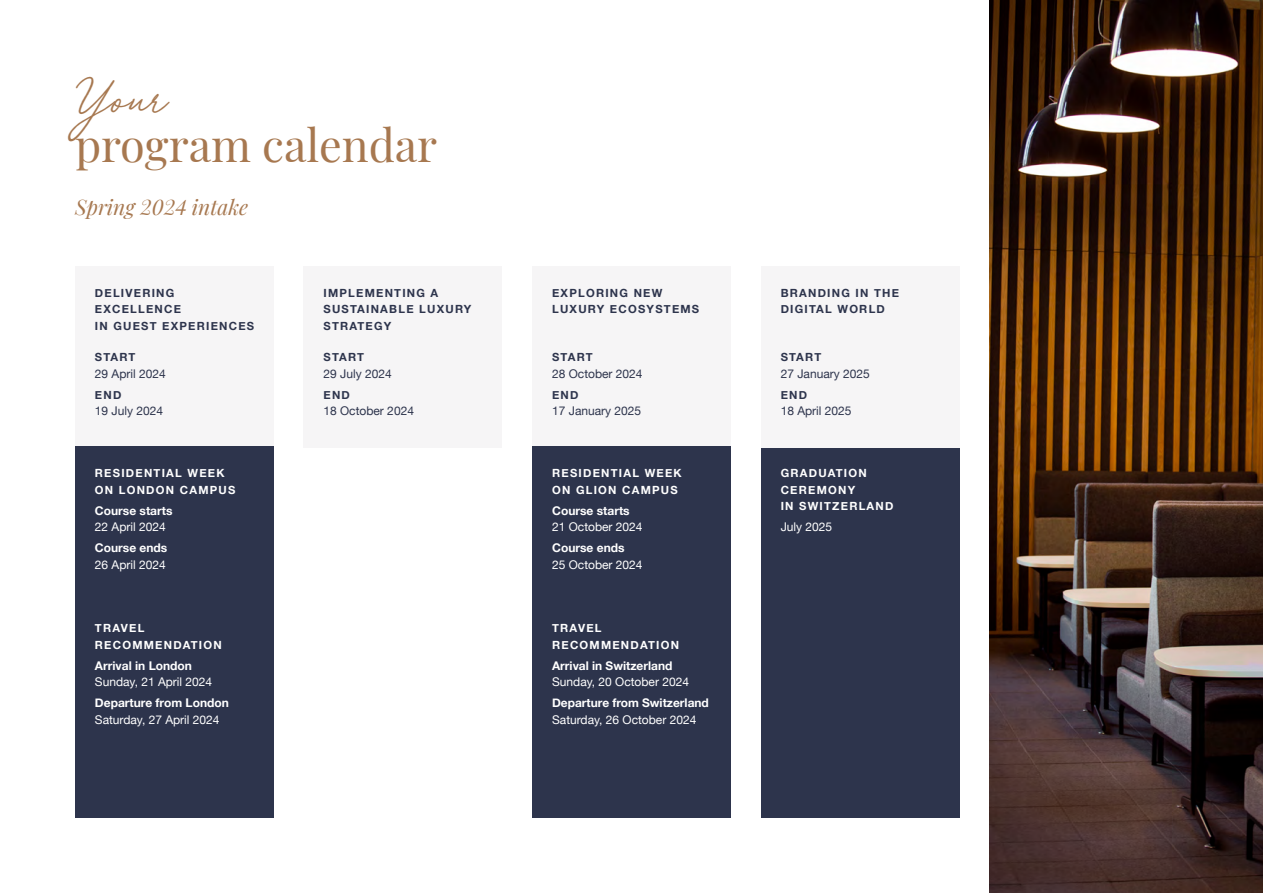
<style>
.page{position:relative;width:1263px;height:893px;background:#fff}
.page>*{position:absolute;margin:0;border:0;box-sizing:border-box;transform-origin:0 0}
.t1{font:45px "Playfair Display";color:#a77850}
.t2{font:45px "Red Vevet";color:#a77850}
.t3{font:italic 21px "Playfair Display";color:#a77850}
.t4{font:12px "Helvetica Neue";color:#fff}
.t5{font:700 12px "Helvetica Neue";color:#fff}
.t6{font:12px "Helvetica Neue";color:#2d344c}
.t7{font:700 11.25px/16.5px "Helvetica Neue";letter-spacing:.11em;color:#2d344c}
.t8{font:700 11.25px/16.5px "Helvetica Neue";letter-spacing:.11em;color:#fff}
</style>
<div class="page">
<div style="left:761px;top:446px;width:198px;height:372px;background:#2d344c"></div>
<div style="left:761px;top:266px;width:198px;height:181px;background:#f6f5f6"></div>
<div style="left:304px;top:266px;width:198px;height:181px;background:#f6f5f6"></div>
<div style="left:532px;top:266px;width:199px;height:181px;background:#f6f5f6"></div>
<div style="left:532px;top:446px;width:199px;height:372px;background:#2d344c"></div>
<div style="left:75px;top:266px;width:199px;height:181px;background:#f6f5f6"></div>
<div style="left:75px;top:446px;width:199px;height:372px;background:#2d344c"></div>
<img style="left:989px;top:0;width:274px;height:893px">
<h1 class="t2" style="left:75px;top:67px;width:94px">Your</h1>
<h1 class="t1" style="left:75px;top:109px;width:364px">program calendar</h1>
<h2 class="t3" style="left:75px;top:190px;width:175px">Spring 2024 intake</h2>
<p class="t7" style="left:95px;top:285px;width:161px">DELIVERING<br>EXCELLENCE<br>IN GUEST EXPERIENCES</p>
<p class="t7" style="left:95px;top:349px;width:42px">START</p>
<p class="t6" style="left:95px;top:365px;width:72px">29 April 2024</p>
<p class="t7" style="left:95px;top:387px;width:28px">END</p>
<p class="t6" style="left:95px;top:402px;width:70px">19 July 2024</p>
<p class="t8" style="left:95px;top:465px;width:142px">RESIDENTIAL WEEK<br>ON LONDON CAMPUS</p>
<p class="t5" style="left:95px;top:501px;width:79px">Course starts</p>
<p class="t4" style="left:95px;top:518px;width:72px">22 April 2024</p>
<p class="t5" style="left:95px;top:539px;width:74px">Course ends</p>
<p class="t4" style="left:95px;top:556px;width:72px">26 April 2024</p>
<p class="t8" style="left:95px;top:620px;width:128px">TRAVEL<br>RECOMMENDATION</p>
<p class="t5" style="left:95px;top:656px;width:99px">Arrival in London</p>
<p class="t4" style="left:95px;top:673px;width:119px">Sunday, 21 April 2024</p>
<p class="t5" style="left:95px;top:694px;width:136px">Departure from London</p>
<p class="t4" style="left:95px;top:711px;width:126px">Saturday, 27 April 2024</p>
<p class="t7" style="left:323px;top:285px;width:149px">IMPLEMENTING A<br>SUSTAINABLE LUXURY<br>STRATEGY</p>
<p class="t7" style="left:323px;top:349px;width:42px">START</p>
<p class="t6" style="left:323px;top:365px;width:70px">29 July 2024</p>
<p class="t7" style="left:323px;top:387px;width:28px">END</p>
<p class="t6" style="left:323px;top:402px;width:92px">18 October 2024</p>
<p class="t7" style="left:552px;top:285px;width:149px">EXPLORING NEW<br>LUXURY ECOSYSTEMS</p>
<p class="t7" style="left:552px;top:349px;width:42px">START</p>
<p class="t6" style="left:552px;top:365px;width:92px">28 October 2024</p>
<p class="t7" style="left:552px;top:387px;width:28px">END</p>
<p class="t6" style="left:552px;top:402px;width:91px">17 January 2025</p>
<p class="t8" style="left:552px;top:465px;width:131px">RESIDENTIAL WEEK<br>ON GLION CAMPUS</p>
<p class="t5" style="left:552px;top:501px;width:79px">Course starts</p>
<p class="t4" style="left:552px;top:518px;width:92px">21 October 2024</p>
<p class="t5" style="left:552px;top:539px;width:74px">Course ends</p>
<p class="t4" style="left:552px;top:556px;width:92px">25 October 2024</p>
<p class="t8" style="left:552px;top:620px;width:128px">TRAVEL<br>RECOMMENDATION</p>
<p class="t5" style="left:552px;top:656px;width:122px">Arrival in Switzerland</p>
<p class="t4" style="left:552px;top:673px;width:138px">Sunday, 20 October 2024</p>
<p class="t5" style="left:552px;top:693px;width:158px">Departure from Switzerland</p>
<p class="t4" style="left:552px;top:711px;width:146px">Saturday, 26 October 2024</p>
<p class="t7" style="left:781px;top:285px;width:120px">BRANDING IN THE<br>DIGITAL WORLD</p>
<p class="t7" style="left:781px;top:349px;width:42px">START</p>
<p class="t6" style="left:781px;top:365px;width:91px">27 January 2025</p>
<p class="t7" style="left:781px;top:387px;width:28px">END</p>
<p class="t6" style="left:781px;top:402px;width:72px">18 April 2025</p>
<p class="t8" style="left:781px;top:465px;width:114px">GRADUATION<br>CEREMONY<br>IN SWITZERLAND</p>
<p class="t4" style="left:781px;top:518px;width:53px">July 2025</p>
</div>
